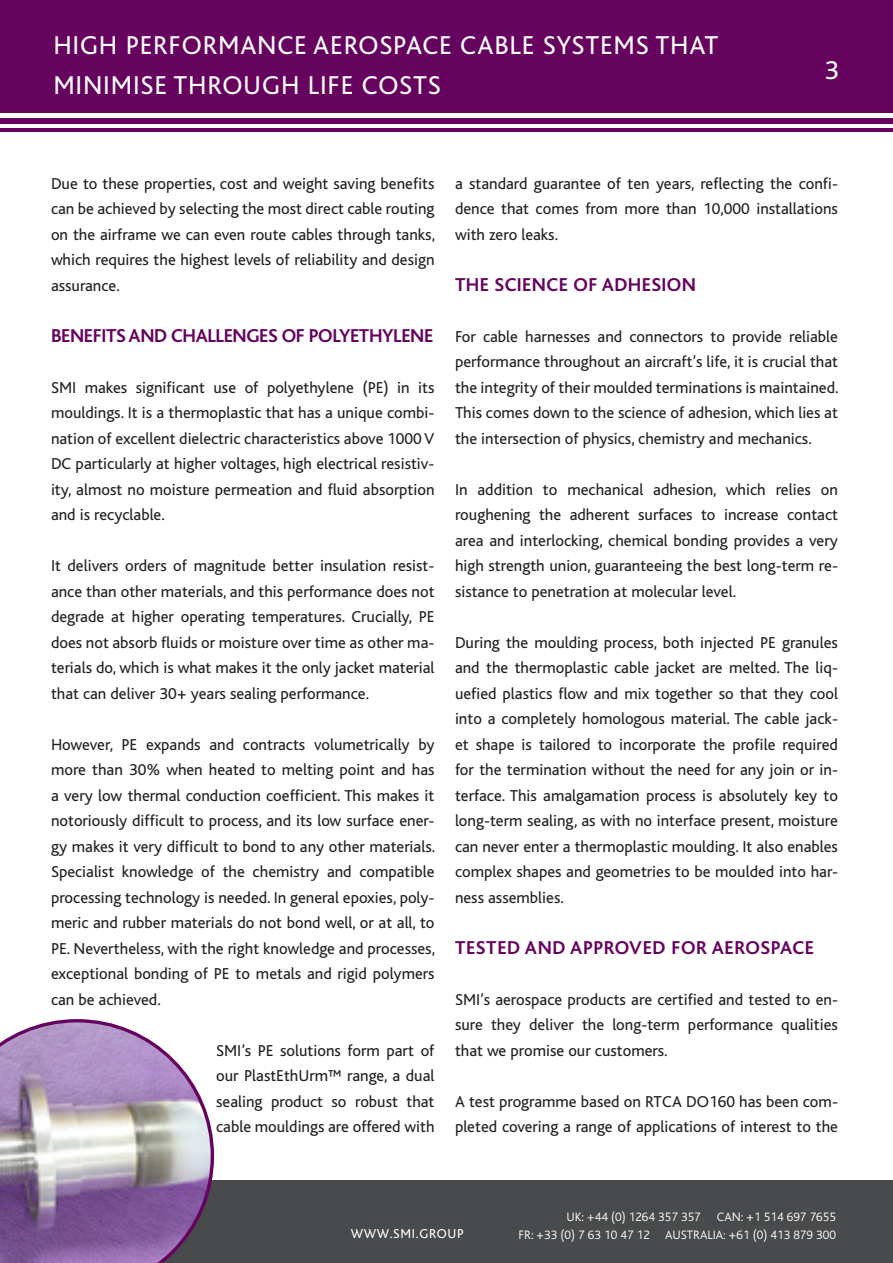
<style>
.page{position:relative;width:893px;height:1263px;background:#fff}
.page>*{position:absolute;margin:0;border:0;box-sizing:border-box;transform-origin:0 0}
.t1{font:27px/40.5px "Bliss";letter-spacing:.03em;color:#fff}
.t2{font:700 19.5px "Bliss";letter-spacing:.015em;color:#65035f}
.t3{font:700 19.5px "Bliss";letter-spacing:-.02em;color:#65035f}
.t4{font:16.5px/25.5px "Bliss";color:#231f20;text-align:justify}
.t5{font:13.5px "Bliss";letter-spacing:.05em;color:#fff}
.t6{font:300 12.75px "Bliss";color:#fff}
</style>
<div class="page">
<div style="left:0;top:0;width:893px;height:113px;background:#65035f"></div>
<div style="left:0;top:119px;width:893px;height:5px;background:#65035f"></div>
<hr style="left:0;top:128px;width:893px;height:4px;background:#65035f">
<div style="left:0;top:1180px;width:893px;height:83px;background:#494a4b"></div>
<svg style="left:0;top:1019px;width:214px;height:244px"></svg>
<p class="t1" style="left:53px;top:25px;width:667px">HIGH PERFORMANCE AEROSPACE CABLE SYSTEMS THAT<br>MINIMISE THROUGH LIFE COSTS</p>
<p class="t1" style="left:825px;top:50px;width:16px">3</p>
<p class="t4" style="left:51px;top:171px;width:386px">Due to these properties, cost and weight saving benefits can be achieved by selecting the most direct cable routing on the airframe we can even route cables through tanks, which requires the highest levels of reliability and design assurance.</p>
<p class="t3" style="left:51px;top:325px;width:384px">BENEFITS AND CHALLENGES OF POLYETHYLENE</p>
<p class="t4" style="left:51px;top:375px;width:385px">SMI makes significant use of polyethylene (PE) in its mouldings. It is a thermoplastic that has a unique combi&shy;nation of excellent dielectric characteristics above 1000 V DC particularly at higher voltages, high electrical resistiv&shy;ity, almost no moisture permeation and fluid absorption and is recyclable.</p>
<p class="t4" style="left:51px;top:553px;width:385px">It delivers orders of magnitude better insulation resist&shy;ance than other materials, and this performance does not degrade at higher operating temperatures. Crucially, PE does not absorb fluids or moisture over time as other ma&shy;terials do, which is what makes it the only jacket material that can deliver 30+ years sealing performance.</p>
<p class="t4" style="left:51px;top:732px;width:386px">However, PE expands and contracts volumetrically by more than 30% when heated to melting point and has a very low thermal conduction coefficient. This makes it notoriously difficult to process, and its low surface ener&shy;gy makes it very difficult to bond to any other materials.<br>Specialist knowledge of the chemistry and compatible processing technology is needed. In general epoxies, poly&shy;meric and rubber materials do not bond well, or at all, to PE. Nevertheless, with the right knowledge and processes, exceptional bonding of PE to metals and rigid polymers can be achieved.</p>
<p class="t4" style="left:216px;top:1038px;width:220px">SMI’s PE solutions form part of our PlastEthUrm™ range, a dual sealing product so robust that cable mouldings are offered with</p>
<p class="t4" style="left:455px;top:171px;width:384px">a standard guarantee of ten years, reflecting the confi&shy;dence that comes from more than 10,000 installations with zero leaks.</p>
<p class="t2" style="left:455px;top:274px;width:243px">THE SCIENCE OF ADHESION</p>
<p class="t4" style="left:455px;top:324px;width:385px">For cable harnesses and connectors to provide reliable performance throughout an aircraft’s life, it is crucial that the integrity of their moulded terminations is maintained.<br>This comes down to the science of adhesion, which lies at the intersection of physics, chemistry and mechanics.</p>
<p class="t4" style="left:455px;top:477px;width:384px">In addition to mechanical adhesion, which relies on roughening the adherent surfaces to increase contact area and interlocking, chemical bonding provides a very high strength union, guaranteeing the best long-term re&shy;sistance to penetration at molecular level.</p>
<p class="t4" style="left:455px;top:630px;width:384px">During the moulding process, both injected PE granules and the thermoplastic cable jacket are melted. The liq&shy;uefied plastics flow and mix together so that they cool into a completely homologous material. The cable jack&shy;et shape is tailored to incorporate the profile required for the termination without the need for any join or in&shy;terface. This amalgamation process is absolutely key to long-term sealing, as with no interface present, moisture can never enter a thermoplastic moulding. It also enables complex shapes and geometries to be moulded into har&shy;ness assemblies.</p>
<p class="t2" style="left:455px;top:937px;width:361px">TESTED AND APPROVED FOR AEROSPACE</p>
<p class="t4" style="left:455px;top:987px;width:384px">SMI’s aerospace products are certified and tested to en&shy;sure they deliver the long-term performance qualities that we promise our customers.</p>
<p class="t4" style="left:455px;top:1089px;width:384px">A test programme based on RTCA DO160 has been com&shy;pleted covering a range of applications of interest to the</p>
<p class="t6" style="left:566px;top:1210px;width:136px">UK: +44 (0) 1264 357 357</p>
<p class="t6" style="left:717px;top:1210px;width:121px">CAN: +1 514 697 7655</p>
<p class="t5" style="left:351px;top:1226px;width:115px">WWW.SMI.GROUP</p>
<p class="t6" style="left:518px;top:1228px;width:319px">FR: +33 (0) 7 63 10 47 12 AUSTRALIA: +61 (0) 413 879 300</p>
</div>
